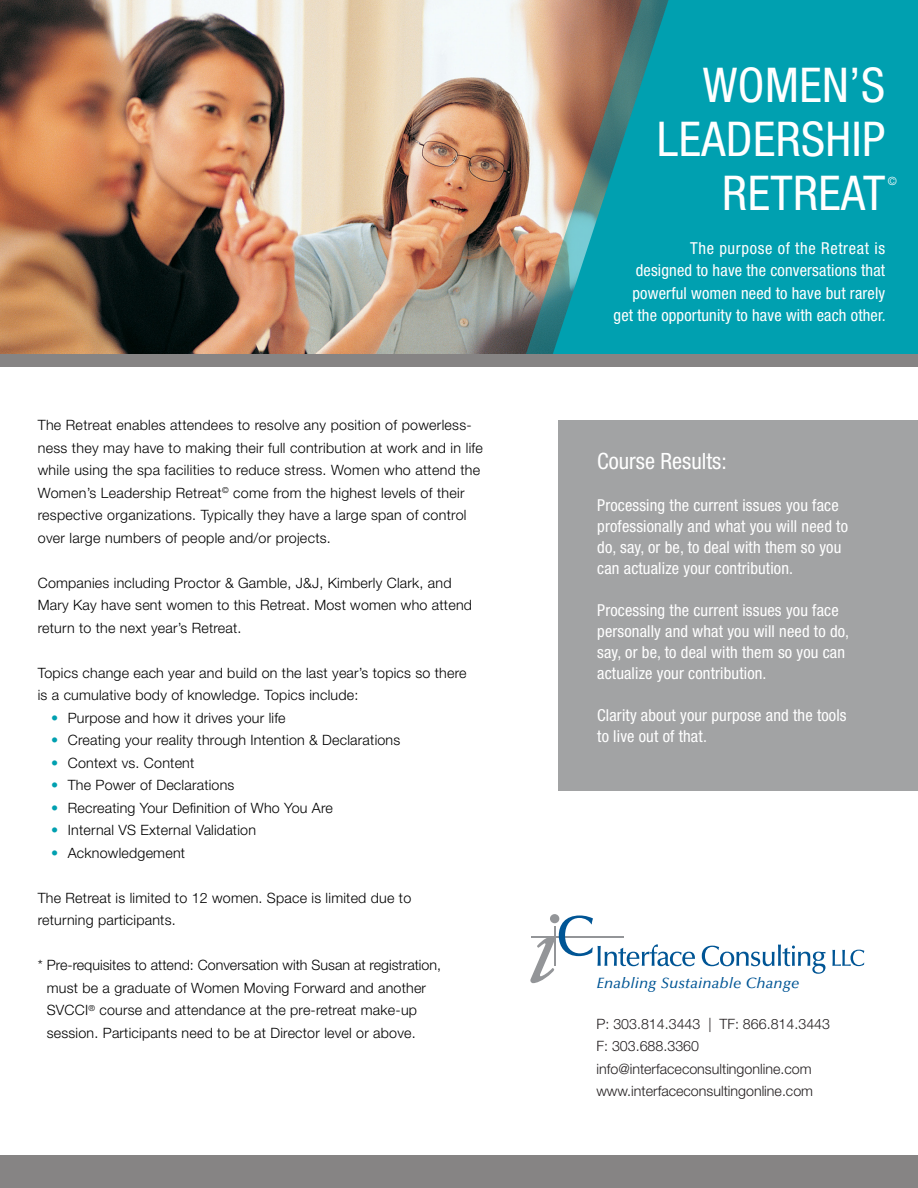
<style>
.page{position:relative;width:918px;height:1188px;background:#fff}
.page>*{position:absolute;margin:0;border:0;box-sizing:border-box;transform-origin:0 0}
.t1{font:condensed 48px/54px "Helvetica Neue";letter-spacing:.01em;color:#fff;text-align:right}
.t2{font:condensed 22.5px "Helvetica Neue";color:#fff}
.t3{font:condensed 16.5px/21px "Helvetica Neue";letter-spacing:.01em;color:#fff}
.t4{font:italic 500 15px "Optima";letter-spacing:.01em;color:#005595}
.t5{font:300 14.25px/22.5px "Helvetica Neue LT Std";letter-spacing:.015em;color:#000}
.t6{font:300 14.25px "Helvetica Neue LT Std";color:#231f20}
.t7{font:300 11.4px "Helvetica Neue LT Std";color:#fff}
.s1{color:#00a0b0}
</style>
<div class="page">
<img style="left:0;top:0;width:524px;height:354px">
<svg style="left:524px;top:0;width:394px;height:354px;background:#239da6"></svg>
<div style="left:0;top:354px;width:918px;height:13px;background:#868484"></div>
<div style="left:0;top:1156px;width:918px;height:32px;background:#868484"></div>
<div style="left:558px;top:420px;width:360px;height:371px;background:#a2a3a4"></div>
<svg style="left:702px;top:945px;width:124px;height:29px"></svg>
<svg style="left:832px;top:950px;width:32px;height:16px"></svg>
<svg style="left:530px;top:915px;width:165px;height:68px"></svg>
<p class="t5" style="left:38px;top:414px;width:447px">The Retreat enables attendees to resolve any position of powerless&shy;ness they may have to making their full contribution at work and in life while using the spa facilities to reduce stress. Women who attend the Women’s Leadership Retreat<sup>©</sup> come from the highest levels of their respective organizations. Typically they have a large span of control over large numbers of people and/or projects.</p>
<p class="t5" style="left:38px;top:571px;width:436px">Companies including Proctor &amp; Gamble, J&amp;J, Kimberly Clark, and<br>Mary Kay have sent women to this Retreat. Most women who attend return to the next year’s Retreat.</p>
<p class="t5" style="left:38px;top:661px;width:430px">Topics change each year and build on the last year’s topics so there is a cumulative body of knowledge. Topics include:</p>
<p class="t5" style="left:51px;top:706px;width:236px"><span class="s1">•</span> Purpose and how it drives your life</p>
<p class="t5" style="left:51px;top:729px;width:351px"><span class="s1">•</span> Creating your reality through Intention &amp; Declarations</p>
<p class="t5" style="left:51px;top:751px;width:145px"><span class="s1">•</span> Context vs. Content</p>
<p class="t5" style="left:51px;top:774px;width:185px"><span class="s1">•</span> The Power of Declarations</p>
<p class="t5" style="left:51px;top:796px;width:283px"><span class="s1">•</span> Recreating Your Definition of Who You Are</p>
<p class="t5" style="left:51px;top:819px;width:206px"><span class="s1">•</span> Internal VS External Validation</p>
<p class="t5" style="left:51px;top:841px;width:135px"><span class="s1">•</span> Acknowledgement</p>
<p class="t5" style="left:38px;top:886px;width:375px">The Retreat is limited to 12 women. Space is limited due to returning participants.</p>
<p class="t5" style="left:47px;top:954px;width:396px;text-indent:-9px">* Pre-requisites to attend: Conversation with Susan at registration, must be a graduate of Women Moving Forward and another SVCCI<sup>®</sup> course and attendance at the pre-retreat make-up session. Participants need to be at Director level or above.</p>
<p class="t1" style="left:657px;top:58px;width:230px">WOMEN’S<br>LEADERSHIP<br>RETREAT</p>
<p class="t3" style="left:614px;top:237px;width:274px;line-height:22.5px;text-align:right">The purpose of the Retreat is<br>designed to have the conversations that powerful women need to have but rarely get the opportunity to have with each other.</p>
<p class="t7" style="left:888px;top:174px;width:11px">©</p>
<p class="t2" style="left:597px;top:448px;width:131px">Course Results:</p>
<p class="t3" style="left:597px;top:494px;width:252px">Processing the current issues you face professionally and what you will need to do, say, or be, to deal with them so you can actualize your contribution.</p>
<p class="t3" style="left:597px;top:599px;width:254px">Processing the current issues you face personally and what you will need to do, say, or be, to deal with them so you can actualize your contribution.</p>
<p class="t3" style="left:597px;top:704px;width:251px">Clarity about your purpose and the tools</p>
<p class="t3" style="left:597px;top:725px;width:111px">to live out of that.</p>
<p class="t4" style="left:596px;top:974px;width:204px">Enabling Sustainable Change</p>
<p class="t6" style="left:596px;top:1015px;width:235px">P: 303.814.3443 | TF: 866.814.3443</p>
<p class="t6" style="left:596px;top:1037px;width:104px">F: 303.688.3360</p>
<p class="t6" style="left:596px;top:1060px;width:217px">info@interfaceconsultingonline.com</p>
<p class="t6" style="left:596px;top:1082px;width:218px">www.interfaceconsultingonline.com</p>
</div>
